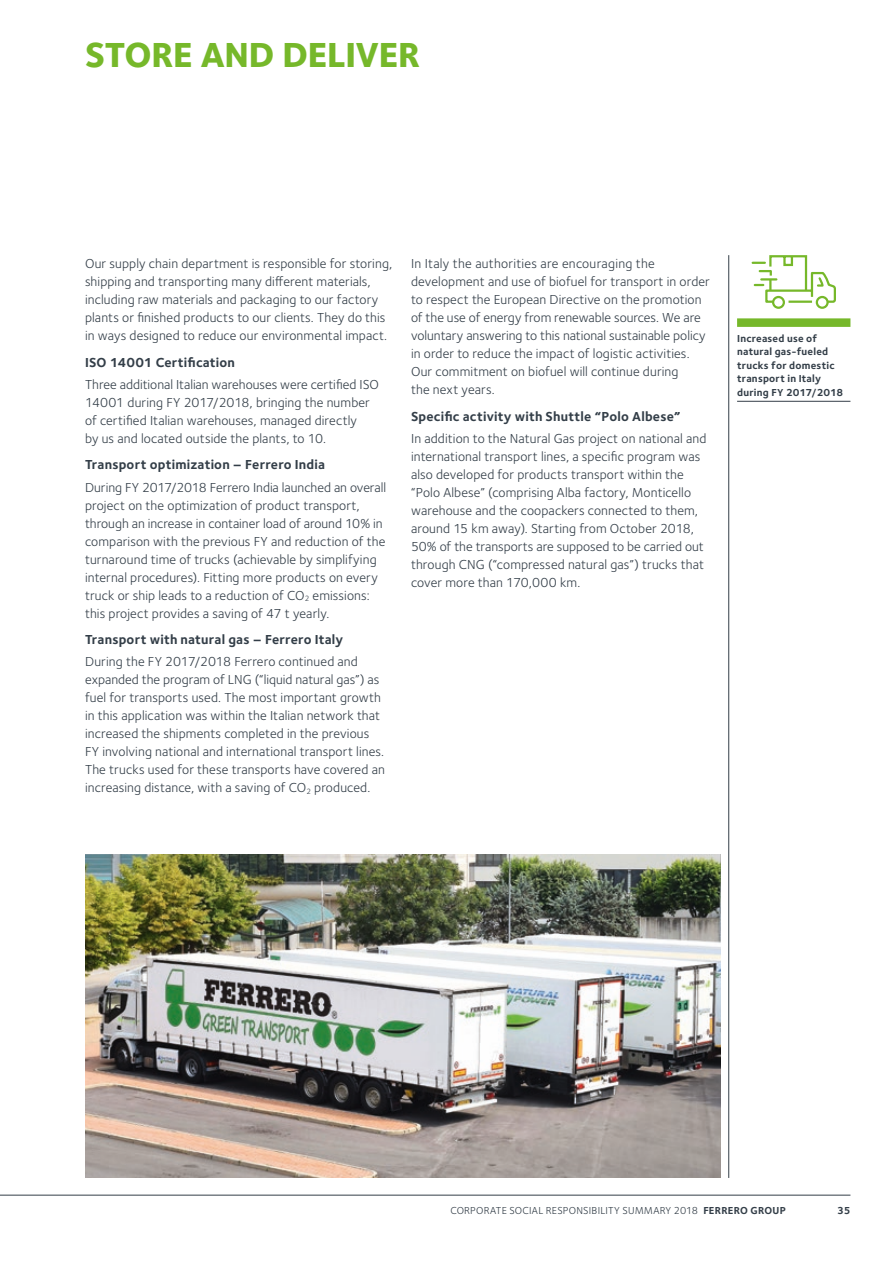
<style>
.page{position:relative;width:893px;height:1263px;background:#fff}
.page>*{position:absolute;margin:0;border:0;box-sizing:border-box;transform-origin:0 0}
.t1{font:800 36px "Foundry Sterling";letter-spacing:-.01em;color:#76b82a}
.t2{font:13.5px/18px "Foundry Sterling";letter-spacing:.005em;color:#333e48}
.t3{font:700 13.5px "Foundry Sterling";letter-spacing:.01em;color:#333e48}
.t4{font:700 10.5px/13.5px "Foundry Sterling";letter-spacing:.02em;color:#333e48}
.t5{font:10.5px "Foundry Sterling";letter-spacing:.02em;color:#333e48}
.s1{font-weight:700}
</style>
<div class="page">
<hr style="left:728px;top:255px;width:1px;height:923px;background:#333e48">
<div style="left:737px;top:318px;width:113px;height:9px;background:#76b82a"></div>
<hr style="left:737px;top:401px;width:113px;height:1px;background:#333e48">
<svg style="left:753px;top:255px;width:83px;height:54px"></svg>
<img style="left:85px;top:855px;width:635px;height:323px">
<hr style="left:0;top:1195px;width:850px;height:1px;background:#333e48">
<h1 class="t1" style="left:85px;top:32px;width:337px">STORE AND DELIVER</h1>
<p class="t2" style="left:85px;top:255px;width:309px">Our supply chain department is responsible for storing, shipping and transporting many different materials, including raw materials and packaging to our factory plants or finished products to our clients. They do this in ways designed to reduce our environmental impact.</p>
<p class="t3" style="left:85px;top:354px;width:152px">ISO 14001 Certification</p>
<p class="t2" style="left:85px;top:375px;width:295px">Three additional Italian warehouses were certified ISO 14001 during FY 2017/2018, bringing the number of certified Italian warehouses, managed directly<br>by us and located outside the plants, to 10.</p>
<p class="t3" style="left:85px;top:457px;width:242px">Transport optimization – Ferrero India</p>
<p class="t2" style="left:85px;top:478px;width:303px">During FY 2017/2018 Ferrero India launched an overall project on the optimization of product transport, through an increase in container load of around 10% in comparison with the previous FY and reduction of the turnaround time of trucks (achievable by simplifying internal procedures). Fitting more products on every truck or ship leads to a reduction of CO<sub>2</sub> emissions: this project provides a saving of 47 t yearly.</p>
<p class="t3" style="left:85px;top:631px;width:260px">Transport with natural gas – Ferrero Italy</p>
<p class="t2" style="left:85px;top:653px;width:301px">During the FY 2017/2018 Ferrero continued and expanded the program of LNG (“liquid natural gas”) as fuel for transports used. The most important growth in this application was within the Italian network that increased the shipments completed in the previous FY involving national and international transport lines.<br>The trucks used for these transports have covered an increasing distance, with a saving of CO<sub>2</sub> produced.</p>
<p class="t2" style="left:411px;top:255px;width:300px">In Italy the authorities are encouraging the development and use of biofuel for transport in order to respect the European Directive on the promotion of the use of energy from renewable sources. We are voluntary answering to this national sustainable policy in order to reduce the impact of logistic activities.<br>Our commitment on biofuel will continue during<br>the next years.</p>
<p class="t3" style="left:411px;top:408px;width:271px">Specific activity with Shuttle “Polo Albese”</p>
<p class="t2" style="left:411px;top:429px;width:297px">In addition to the Natural Gas project on national and international transport lines, a specific program was also developed for products transport within the “Polo Albese” (comprising Alba factory, Monticello warehouse and the coopackers connected to them, around 15 km away). Starting from October 2018, 50% of the transports are supposed to be carried out through CNG (“compressed natural gas”) trucks that cover more than 170,000 km.</p>
<p class="t4" style="left:737px;top:332px;width:108px">Increased use of natural gas-fueled trucks for domestic transport in Italy during FY 2017/2018</p>
<p class="t5" style="left:450px;top:1204px;width:337px">CORPORATE SOCIAL RESPONSIBILITY SUMMARY 2018 <span class="s1">FERRERO GROUP</span></p>
<p class="t4" style="left:837px;top:1204px;width:15px">35</p>
</div>
